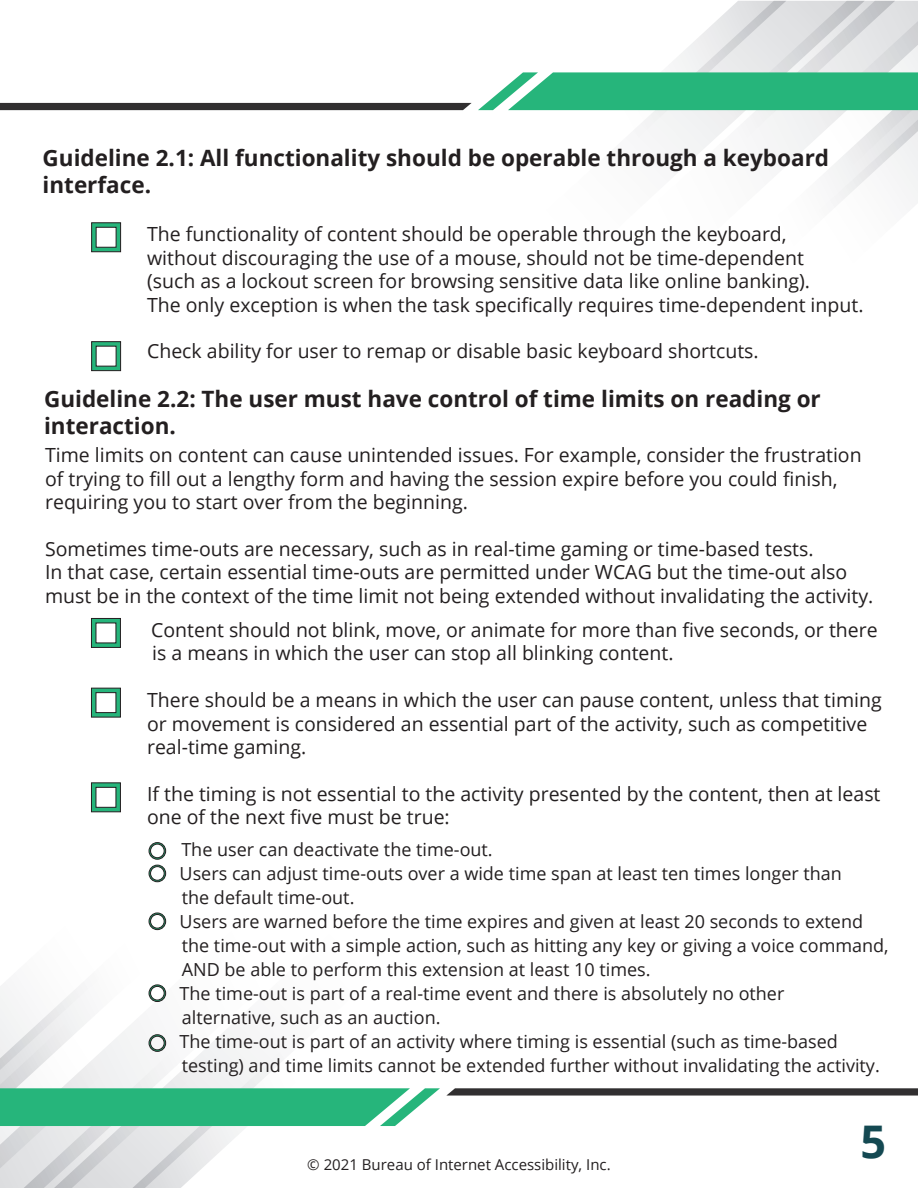
<style>
.page{position:relative;width:918px;height:1188px;background:#fff}
.page>*{position:absolute;margin:0;border:0;box-sizing:border-box;transform-origin:0 0}
.t1{font:700 45px "Open Sans";color:#144952}
.t2{font:700 22.5px/27px "Open Sans";color:#231f20}
.t3{font:19.5px/23.4px "Open Sans";color:#231f20}
.t4{font:18px/24px "Open Sans";color:#231f20}
.t5{font:15px "Open Sans";color:#231f20}
</style>
<div class="page">
<div style="left:0;top:103px;width:472px;height:7px;background:#312f30"></div>
<svg style="left:478px;top:1px;width:440px;height:203px"></svg>
<svg style="left:91px;top:222px;width:30px;height:30px"></svg>
<svg style="left:91px;top:341px;width:30px;height:30px"></svg>
<svg style="left:91px;top:618px;width:30px;height:30px"></svg>
<svg style="left:91px;top:687px;width:30px;height:31px"></svg>
<svg style="left:91px;top:782px;width:30px;height:31px"></svg>
<svg style="left:149px;top:842px;width:17px;height:40px"></svg>
<svg style="left:446px;top:1088px;width:472px;height:8px;background:#464445"></svg>
<svg style="left:0;top:913px;width:440px;height:275px"></svg>
<p class="t2" style="left:43px;top:143px;width:788px">Guideline 2.1: All functionality should be operable through a keyboard interface.</p>
<p class="t3" style="left:147px;top:222px;width:718px">The functionality of content should be operable through the keyboard,<br>without discouraging the use of a mouse, should not be time-dependent<br>(such as a lockout screen for browsing sensitive data like online banking).<br>The only exception is when the task specifically requires time-dependent input.</p>
<p class="t3" style="left:147px;top:339px;width:613px">Check ability for user to remap or disable basic keyboard shortcuts.</p>
<p class="t2" style="left:44px;top:385px;width:778px">Guideline 2.2: The user must have control of time limits on reading or interaction.</p>
<p class="t3" style="left:45px;top:443px;width:818px">Time limits on content can cause unintended issues. For example, consider the frustration of trying to fill out a lengthy form and having the session expire before you could finish, requiring you to start over from the beginning.</p>
<p class="t3" style="left:45px;top:537px;width:830px">Sometimes time-outs are necessary, such as in real-time gaming or time-based tests.<br>In that case, certain essential time-outs are permitted under WCAG but the time-out also must be in the context of the time limit not being extended without invalidating the activity.</p>
<p class="t3" style="left:151px;top:618px;width:728px">Content should not blink, move, or animate for more than five seconds, or there is a means in which the user can stop all blinking content.</p>
<p class="t3" style="left:147px;top:688px;width:736px">There should be a means in which the user can pause content, unless that timing or movement is considered an essential part of the activity, such as competitive real-time gaming.</p>
<p class="t3" style="left:147px;top:782px;width:735px">If the timing is not essential to the activity presented by the content, then at least one of the next five must be true:</p>
<p class="t4" style="left:180px;top:837px;width:711px">The user can deactivate the time-out.<br>Users can adjust time-outs over a wide time span at least ten times longer than<br>the default time-out.<br>Users are warned before the time expires and given at least 20 seconds to extend the time-out with a simple action, such as hitting any key or giving a voice command, AND be able to perform this extension at least 10 times.<br>The time-out is part of a real-time event and there is absolutely no other<br>alternative, such as an auction.<br>The time-out is part of an activity where timing is essential (such as time-based testing) and time limits cannot be extended further without invalidating the activity.</p>
<p class="t5" style="left:307px;top:1155px;width:305px">© 2021 Bureau of Internet Accessibility, Inc.</p>
<h1 class="t1" style="left:860px;top:1110px;width:27px">5</h1>
</div>
